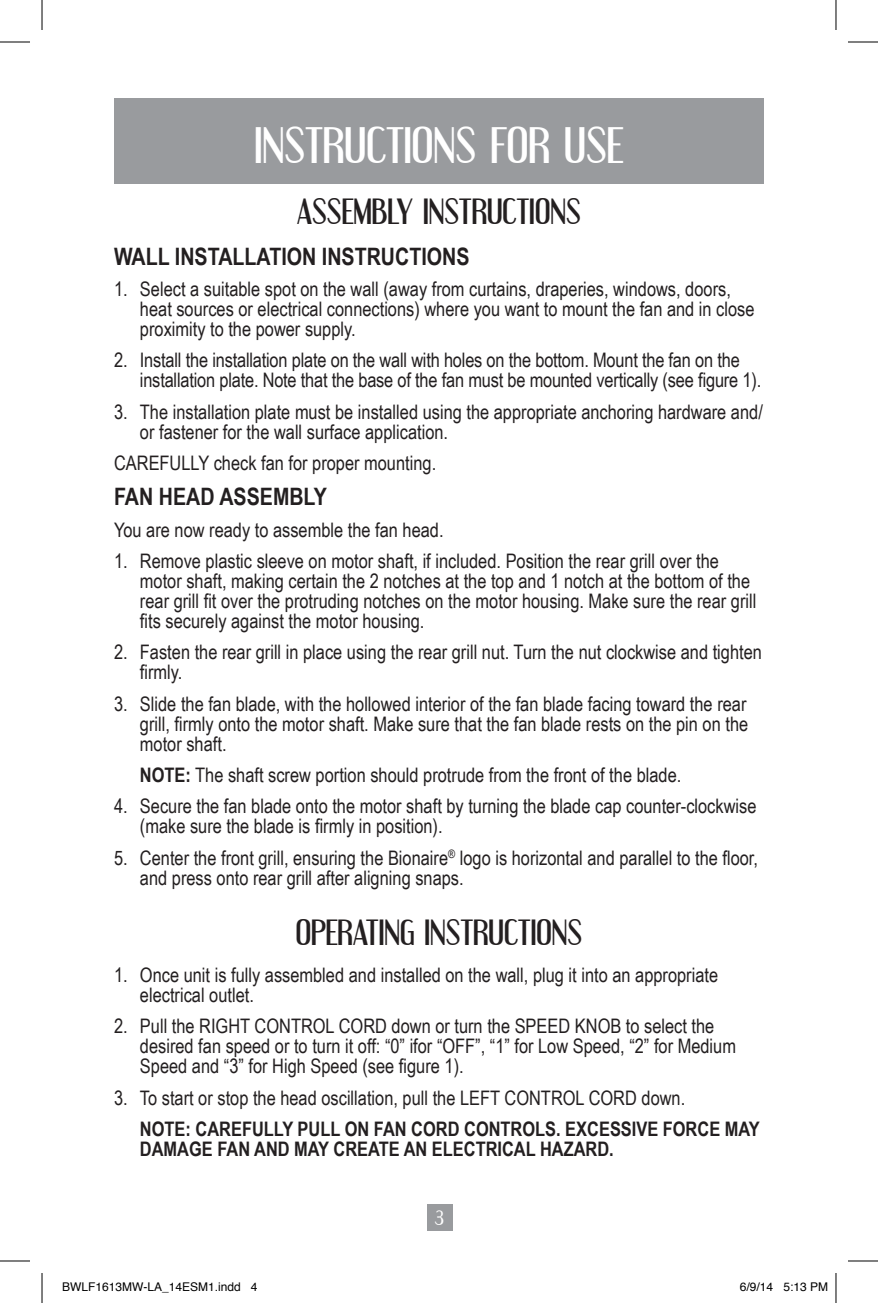
<style>
.page{position:relative;width:878px;height:1303px;background:#fff}
.page>*{position:absolute;margin:0;border:0;box-sizing:border-box;transform-origin:0 0}
.t1{font:45px "Engebrechtre";color:#fff}
.t2{font:32px "Engebrechtre";color:#231f20}
.Heading{font:700 24px "Arial Narrow";color:#231f20}
.bullet_copy{font:20px/20px "Arial Narrow";color:#231f20}
.bullet_copy-2{font:700 20px/20px "Arial Narrow";color:#231f20}
.body_copy{font:20px "Arial Narrow";color:#231f20}
.t3{font:18px "Engebrechtre";color:#fff}
.t4{font:12px "Helvetica";color:#000}
.s1{font-weight:700}
</style>
<div class="page">
<div style="left:114px;top:99px;width:650px;height:85px;background:#999b9e"></div>
<div style="left:427px;top:1204px;width:25px;height:27px;background:#999b9e"></div>
<hr style="left:0;top:42px;width:30px;height:1px;background:#000">
<hr style="left:848px;top:42px;width:30px;height:1px;background:#000">
<hr style="left:0;top:1261px;width:30px;height:1px;background:#000">
<hr style="left:848px;top:1261px;width:30px;height:1px;background:#000">
<hr style="left:42px;top:0;width:1px;height:30px;background:#000">
<hr style="left:42px;top:1273px;width:1px;height:30px;background:#000">
<hr style="left:835px;top:0;width:1px;height:30px;background:#000">
<hr style="left:835px;top:1273px;width:1px;height:30px;background:#000">
<p class="t1" style="left:254px;top:119px;width:370px">INSTRUCTIONS FOR USE</p>
<p class="t2" style="left:297px;top:192px;width:285px">ASSEMBLY INSTRUCTIONS</p>
<p class="Heading" style="left:114px;top:238px;width:357px">WALL INSTALLATION INSTRUCTIONS</p>
<p class="bullet_copy" style="left:140px;top:278px;width:616px;text-indent:-26px">1. Select a suitable spot on the wall (away from curtains, draperies, windows, doors, heat sources or electrical connections) where you want to mount the fan and in close proximity to the power supply.</p>
<p class="bullet_copy" style="left:140px;top:349px;width:623px;text-indent:-26px">2. Install the installation plate on the wall with holes on the bottom. Mount the fan on the installation plate. Note that the base of the fan must be mounted vertically (see figure 1).</p>
<p class="bullet_copy" style="left:140px;top:401px;width:624px;text-indent:-26px">3. The installation plate must be installed using the appropriate anchoring hardware and/ or fastener for the wall surface application.</p>
<p class="body_copy" style="left:114px;top:448px;width:324px">CAREFULLY check fan for proper mounting.</p>
<p class="Heading" style="left:114px;top:479px;width:214px">FAN HEAD ASSEMBLY</p>
<p class="body_copy" style="left:114px;top:515px;width:331px">You are now ready to assemble the fan head.</p>
<p class="bullet_copy" style="left:140px;top:550px;width:618px;text-indent:-26px">1. Remove plastic sleeve on motor shaft, if included. Position the rear grill over the motor shaft, making certain the 2 notches at the top and 1 notch at the bottom of the rear grill fit over the protruding notches on the motor housing. Make sure the rear grill fits securely against the motor housing.</p>
<p class="bullet_copy" style="left:140px;top:641px;width:623px;text-indent:-26px">2. Fasten the rear grill in place using the rear grill nut. Turn the nut clockwise and tighten firmly.</p>
<p class="bullet_copy" style="left:140px;top:693px;width:610px;text-align:justify;text-indent:-26px">3. Slide the fan blade, with the hollowed interior of the fan blade facing toward the rear grill, firmly onto the motor shaft. Make sure that the fan blade rests on the pin on the motor shaft.</p>
<p class="bullet_copy" style="left:140px;top:764px;width:543px"><span class="s1">NOTE:</span> The shaft screw portion should protrude from the front of the blade.</p>
<p class="bullet_copy" style="left:140px;top:795px;width:618px;text-indent:-26px">4. Secure the fan blade onto the motor shaft by turning the blade cap counter-clockwise (make sure the blade is firmly in position).</p>
<p class="bullet_copy" style="left:140px;top:847px;width:619px;text-indent:-26px">5. Center the front grill, ensuring the Bionaire<sup>®</sup> logo is horizontal and parallel to the floor, and press onto rear grill after aligning snaps.</p>
<p class="t2" style="left:296px;top:914px;width:288px">OPERATING INSTRUCTIONS</p>
<p class="bullet_copy" style="left:140px;top:964px;width:580px;text-indent:-26px">1. Once unit is fully assembled and installed on the wall, plug it into an appropriate electrical outlet.</p>
<p class="bullet_copy" style="left:140px;top:1016px;width:597px;text-indent:-26px">2. Pull the RIGHT CONTROL CORD down or turn the SPEED KNOB to select the desired fan speed or to turn it off: “0” ifor “OFF”, “1” for Low Speed, “2” for Medium<br>Speed and “3” for High Speed (see figure 1).</p>
<p class="bullet_copy" style="left:114px;top:1087px;width:573px">3. To start or stop the head oscillation, pull the LEFT CONTROL CORD down.</p>
<p class="bullet_copy-2" style="left:140px;top:1118px;width:621px">NOTE: CAREFULLY PULL ON FAN CORD CONTROLS. EXCESSIVE FORCE MAY<br>DAMAGE FAN AND MAY CREATE AN ELECTRICAL HAZARD.</p>
<p class="t3" style="left:435px;top:1207px;width:11px">3</p>
<p class="t4" style="left:62px;top:1276px;width:197px">BWLF1613MW-LA_14ESM1.indd 4</p>
<p class="t4" style="left:740px;top:1276px;width:90px">6/9/14 5:13 PM</p>
</div>
